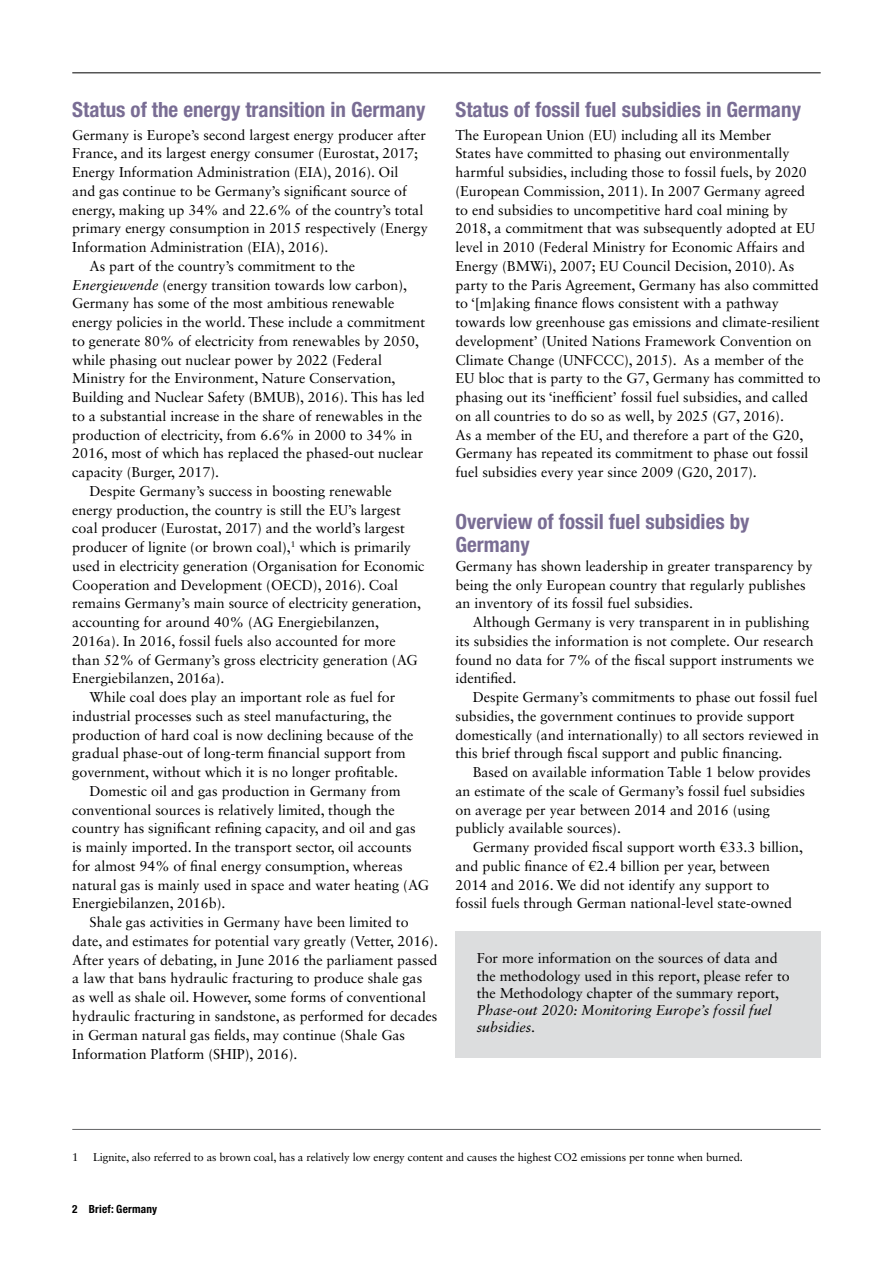
<style>
.page{position:relative;width:893px;height:1263px;background:#fff}
.page>*{position:absolute;margin:0;border:0;box-sizing:border-box;transform-origin:0 0}
.t1{font:700 condensed 21px/22.5px "Helvetica Neue LT Std";color:#796d94}
.t2{font:14.25px/18.8px "Sabon LT Std";color:#000}
.t3{font:italic 14.25px/17.2px "Sabon LT Std";color:#000}
.t4{font:11.25px "Sabon LT Std";letter-spacing:-.01em;color:#000}
.t5{font:700 condensed 11.25px "Helvetica Neue LT Std";letter-spacing:.015em;color:#000}
.s1{font-style:italic}
</style>
<div class="page">
<hr style="left:72px;top:73px;width:749px;height:1px;background:#000">
<hr style="left:72px;top:1129px;width:749px;height:1px;background:#636466">
<div style="left:455px;top:931px;width:366px;height:126px;background:#dcddde"></div>
<h1 class="t1" style="left:72px;top:98px;width:355px">Status of the energy transition in Germany</h1>
<p class="t2" style="left:72px;top:125px;width:355px">Germany is Europe’s second largest energy producer after</p>
<p class="t2" style="left:72px;top:144px;width:347px">France, and its largest energy consumer (Eurostat, 2017;</p>
<p class="t2" style="left:72px;top:163px;width:328px">Energy Information Administration (EIA), 2016). Oil</p>
<p class="t2" style="left:72px;top:181px;width:336px">and gas continue to be Germany’s significant source of</p>
<p class="t2" style="left:72px;top:200px;width:353px">energy, making up 34% and 22.6% of the country’s total</p>
<p class="t2" style="left:72px;top:219px;width:357px">primary energy consumption in 2015 respectively (Energy</p>
<p class="t2" style="left:72px;top:238px;width:258px">Information Administration (EIA), 2016).</p>
<p class="t2" style="left:90px;top:256px;width:267px">As part of the country’s commitment to the</p>
<p class="t2" style="left:72px;top:275px;width:336px"><span class="s1">Energiewende</span> (energy transition towards low carbon),</p>
<p class="t2" style="left:72px;top:294px;width:324px">Germany has some of the most ambitious renewable</p>
<p class="t2" style="left:72px;top:313px;width:354px">energy policies in the world. These include a commitment</p>
<p class="t2" style="left:72px;top:331px;width:348px">to generate 80% of electricity from renewables by 2050,</p>
<p class="t2" style="left:72px;top:350px;width:311px">while phasing out nuclear power by 2022 (Federal</p>
<p class="t2" style="left:72px;top:369px;width:325px">Ministry for the Environment, Nature Conservation,</p>
<p class="t2" style="left:72px;top:388px;width:354px">Building and Nuclear Safety (BMUB), 2016). This has led</p>
<p class="t2" style="left:72px;top:406px;width:351px">to a substantial increase in the share of renewables in the</p>
<p class="t2" style="left:72px;top:425px;width:342px">production of electricity, from 6.6% in 2000 to 34% in</p>
<p class="t2" style="left:72px;top:444px;width:353px">2016, most of which has replaced the phased-out nuclear</p>
<p class="t2" style="left:72px;top:463px;width:148px">capacity (Burger, 2017).</p>
<p class="t2" style="left:90px;top:481px;width:304px">Despite Germany’s success in boosting renewable</p>
<p class="t2" style="left:72px;top:500px;width:330px">energy production, the country is still the EU’s largest</p>
<p class="t2" style="left:72px;top:519px;width:334px">coal producer (Eurostat, 2017) and the world’s largest</p>
<p class="t2" style="left:72px;top:538px;width:340px">producer of lignite (or brown coal),<sup>1</sup> which is primarily</p>
<p class="t2" style="left:72px;top:556px;width:354px">used in electricity generation (Organisation for Economic</p>
<p class="t2" style="left:72px;top:575px;width:327px">Cooperation and Development (OECD), 2016). Coal</p>
<p class="t2" style="left:72px;top:594px;width:350px">remains Germany’s main source of electricity generation,</p>
<p class="t2" style="left:72px;top:613px;width:308px">accounting for around 40% (AG Energiebilanzen,</p>
<p class="t2" style="left:72px;top:631px;width:325px">2016a). In 2016, fossil fuels also accounted for more</p>
<p class="t2" style="left:72px;top:650px;width:347px">than 52% of Germany’s gross electricity generation (AG</p>
<p class="t2" style="left:72px;top:669px;width:154px">Energiebilanzen, 2016a).</p>
<p class="t2" style="left:90px;top:688px;width:307px">While coal does play an important role as fuel for</p>
<p class="t2" style="left:72px;top:706px;width:321px">industrial processes such as steel manufacturing, the</p>
<p class="t2" style="left:72px;top:725px;width:343px">production of hard coal is now declining because of the</p>
<p class="t2" style="left:72px;top:744px;width:335px">gradual phase-out of long-term financial support from</p>
<p class="t2" style="left:72px;top:763px;width:327px">government, without which it is no longer profitable.</p>
<p class="t2" style="left:90px;top:781px;width:313px">Domestic oil and gas production in Germany from</p>
<p class="t2" style="left:72px;top:800px;width:324px">conventional sources is relatively limited, though the</p>
<p class="t2" style="left:72px;top:819px;width:345px">country has significant refining capacity, and oil and gas</p>
<p class="t2" style="left:72px;top:838px;width:341px">is mainly imported. In the transport sector, oil accounts</p>
<p class="t2" style="left:72px;top:856px;width:332px">for almost 94% of final energy consumption, whereas</p>
<p class="t2" style="left:72px;top:875px;width:358px">natural gas is mainly used in space and water heating (AG</p>
<p class="t2" style="left:72px;top:894px;width:155px">Energiebilanzen, 2016b).</p>
<p class="t2" style="left:90px;top:913px;width:321px">Shale gas activities in Germany have been limited to</p>
<p class="t2" style="left:72px;top:931px;width:367px">date, and estimates for potential vary greatly (Vetter, 2016).</p>
<p class="t2" style="left:72px;top:950px;width:367px">After years of debating, in June 2016 the parliament passed</p>
<p class="t2" style="left:72px;top:969px;width:352px">a law that bans hydraulic fracturing to produce shale gas</p>
<p class="t2" style="left:72px;top:988px;width:355px">as well as shale oil. However, some forms of conventional</p>
<p class="t2" style="left:72px;top:1006px;width:367px">hydraulic fracturing in sandstone, as performed for decades</p>
<p class="t2" style="left:72px;top:1025px;width:334px">in German natural gas fields, may continue (Shale Gas</p>
<p class="t2" style="left:72px;top:1044px;width:227px">Information Platform (SHIP), 2016).</p>
<h1 class="t1" style="left:455px;top:98px;width:347px">Status of fossil fuel subsidies in Germany</h1>
<p class="t2" style="left:455px;top:125px;width:367px">The European Union (EU) including all its Member<br>States have committed to phasing out environmentally harmful subsidies, including those to fossil fuels, by 2020 (European Commission, 2011). In 2007 Germany agreed to end subsidies to uncompetitive hard coal mining by 2018, a commitment that was subsequently adopted at EU level in 2010 (Federal Ministry for Economic Affairs and Energy (BMWi), 2007; EU Council Decision, 2010). As party to the Paris Agreement, Germany has also committed to ‘[m]aking finance flows consistent with a pathway towards low greenhouse gas emissions and climate-resilient development’ (United Nations Framework Convention on Climate Change (UNFCCC), 2015). As a member of the EU bloc that is party to the G7, Germany has committed to phasing out its ‘inefficient’ fossil fuel subsidies, and called on all countries to do so as well, by 2025 (G7, 2016).<br>As a member of the EU, and therefore a part of the G20, Germany has repeated its commitment to phase out fossil fuel subsidies every year since 2009 (G20, 2017).</p>
<h1 class="t1" style="left:455px;top:510px;width:296px">Overview of fossil fuel subsidies by<br>Germany</h1>
<p class="t2" style="left:455px;top:556px;width:359px">Germany has shown leadership in greater transparency by being the only European country that regularly publishes an inventory of its fossil fuel subsidies.</p>
<p class="t2" style="left:455px;top:613px;width:360px;text-indent:17px">Although Germany is very transparent in in publishing its subsidies the information is not complete. Our research found no data for 7% of the fiscal support instruments we identified.</p>
<p class="t2" style="left:455px;top:688px;width:365px;text-indent:17px">Despite Germany’s commitments to phase out fossil fuel subsidies, the government continues to provide support domestically (and internationally) to all sectors reviewed in this brief through fiscal support and public financing.</p>
<p class="t2" style="left:455px;top:763px;width:357px;text-indent:17px">Based on available information Table 1 below provides an estimate of the scale of Germany’s fossil fuel subsidies on average per year between 2014 and 2016 (using publicly available sources).</p>
<p class="t2" style="left:455px;top:838px;width:349px;text-indent:17px">Germany provided fiscal support worth €33.3 billion, and public finance of €2.4 billion per year, between 2014 and 2016. We did not identify any support to fossil fuels through German national-level state-owned</p>
<p class="t2" style="left:477px;top:950px;width:315px;line-height:17.2px">For more information on the sources of data and the methodology used in this report, please refer to the Methodology chapter of the summary report,</p>
<p class="t3" style="left:477px;top:1001px;width:297px">Phase-out 2020: Monitoring Europe’s fossil fuel subsidies.</p>
<p class="t4" style="left:72px;top:1150px;width:8px">1</p>
<p class="t4" style="left:93px;top:1150px;width:651px">Lignite, also referred to as brown coal, has a relatively low energy content and causes the highest CO2 emissions per tonne when burned.</p>
<p class="t5" style="left:72px;top:1202px;width:86px">2 Brief: Germany</p>
</div>
